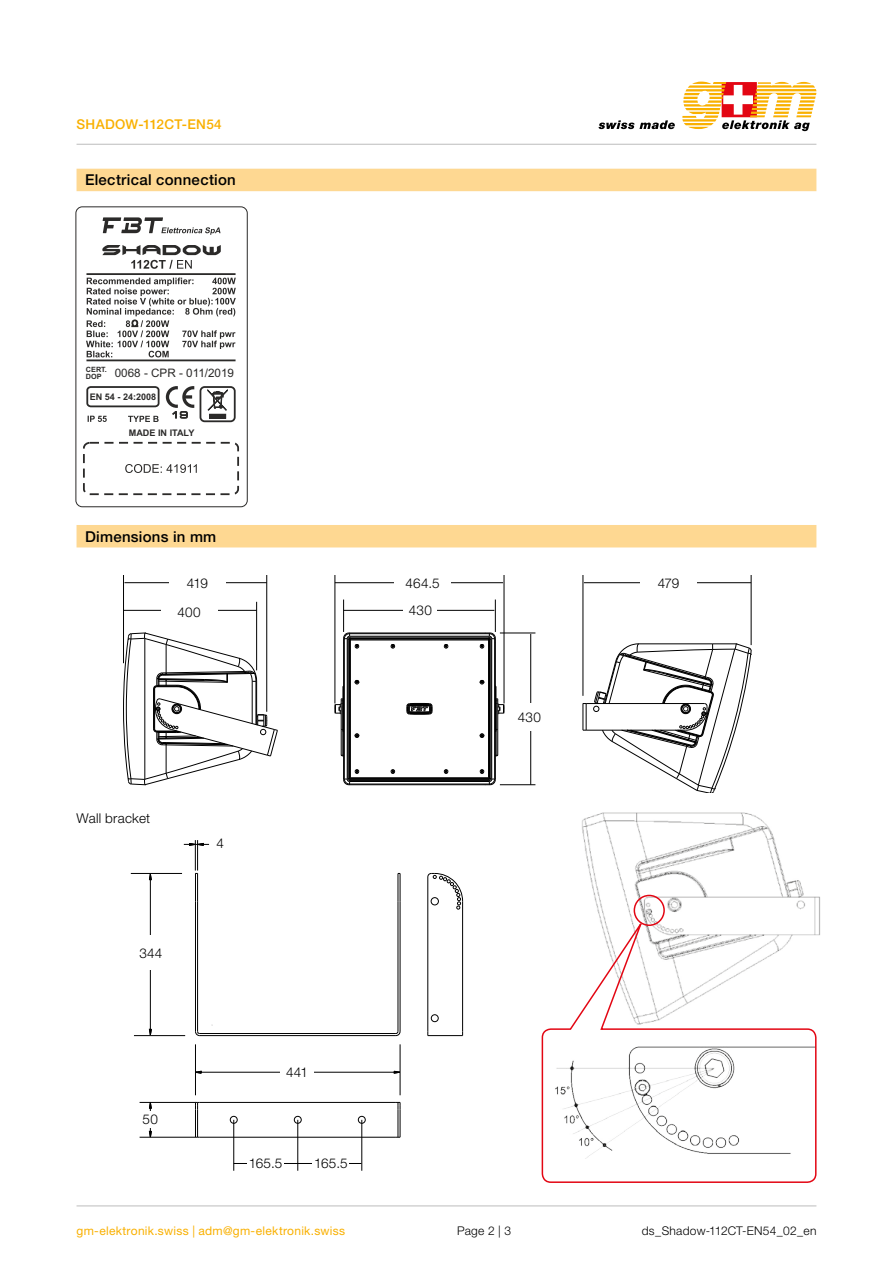
<style>
.page{position:relative;width:893px;height:1263px;background:#fff}
.page>*{position:absolute;margin:0;border:0;box-sizing:border-box;transform-origin:0 0}
.t1{font:500 15px "Helvetica Neue LT";letter-spacing:.015em;color:#000}
.t2{font:300 13.5px "Helvetica Neue LT";letter-spacing:.015em;color:#000}
.t3{font:500 13.5px "Helvetica Neue LT";letter-spacing:.025em;color:#f9b000}
.t4{font:12px "Helvetica Neue LT";letter-spacing:.02em;color:#f9b000}
.t5{font:300 12px "Helvetica Neue LT";letter-spacing:.02em;color:#000}
.t6{font:11.7px "Arial";color:#2b2a29}
.t7{font:700 9px "Arial";color:#2b2a29}
.t8{font:expanded 9px "Square 721 BT";color:#2b2a29}
.t9{font:700 7.2px "Arial";color:#2b2a29}
</style>
<div class="page">
<svg style="left:682px;top:82px;width:134px;height:49px"></svg>
<svg style="left:598px;top:120px;width:77px;height:9px"></svg>
<hr style="left:77px;top:144px;width:739px;height:1px;background:#bcbcbc">
<hr style="left:77px;top:1206px;width:739px;height:1px;background:#bcbcbc">
<hr style="left:350px;top:637px;width:139px;height:1px;background:#000">
<hr style="left:350px;top:780px;width:139px;height:1px;background:#000">
<hr style="left:350px;top:781px;width:139px;height:1px;background:#000">
<hr style="left:350px;top:636px;width:139px;height:1px;background:#000">
<hr style="left:349px;top:784px;width:141px;height:1px;background:#000">
<hr style="left:349px;top:633px;width:141px;height:1px;background:#000">
<hr style="left:350px;top:638px;width:139px;height:1px;background:#000">
<hr style="left:350px;top:779px;width:139px;height:1px;background:#000">
<hr style="left:350px;top:640px;width:138px;height:1px;background:#000">
<hr style="left:350px;top:777px;width:138px;height:1px;background:#000">
<hr style="left:350px;top:639px;width:138px;height:1px;background:#000">
<hr style="left:350px;top:778px;width:138px;height:1px;background:#000">
<svg style="left:406px;top:703px;width:27px;height:12px"></svg>
<svg style="left:391px;top:644px;width:4px;height:4px"></svg>
<svg style="left:444px;top:769px;width:4px;height:5px"></svg>
<svg style="left:444px;top:644px;width:4px;height:4px"></svg>
<svg style="left:391px;top:769px;width:4px;height:5px"></svg>
<hr style="left:586px;top:730px;width:100px;height:1px;background:#000">
<hr style="left:586px;top:703px;width:118px;height:1px;background:#000">
<hr style="left:343px;top:599px;width:1px;height:33px;background:#000">
<hr style="left:495px;top:599px;width:1px;height:33px;background:#000">
<hr style="left:344px;top:610px;width:150px;height:1px;background:#000">
<hr style="left:500px;top:633px;width:35px;height:1px;background:#000">
<hr style="left:500px;top:784px;width:35px;height:1px;background:#000">
<hr style="left:530px;top:634px;width:1px;height:151px;background:#000">
<hr style="left:335px;top:575px;width:1px;height:128px;background:#000">
<hr style="left:504px;top:575px;width:1px;height:128px;background:#000">
<hr style="left:335px;top:582px;width:168px;height:1px;background:#000">
<svg style="left:334px;top:632px;width:25px;height:153px"></svg>
<svg style="left:480px;top:632px;width:25px;height:154px"></svg>
<hr style="left:583px;top:575px;width:1px;height:121px;background:#000">
<hr style="left:751px;top:575px;width:1px;height:70px;background:#000">
<hr style="left:584px;top:582px;width:167px;height:1px;background:#000">
<svg style="left:582px;top:703px;width:5px;height:28px"></svg>
<svg style="left:593px;top:643px;width:159px;height:150px"></svg>
<hr style="left:266px;top:575px;width:1px;height:137px;background:#000">
<hr style="left:123px;top:575px;width:1px;height:88px;background:#000">
<hr style="left:124px;top:582px;width:143px;height:1px;background:#000">
<svg style="left:123px;top:632px;width:155px;height:153px"></svg>
<hr style="left:256px;top:602px;width:1px;height:68px;background:#000">
<hr style="left:124px;top:610px;width:133px;height:1px;background:#000">
<svg style="left:398px;top:873px;width:3px;height:28px"></svg>
<hr style="left:195px;top:901px;width:1px;height:130px;background:#000">
<hr style="left:197px;top:901px;width:1px;height:130px;background:#000">
<hr style="left:398px;top:901px;width:1px;height:130px;background:#000">
<hr style="left:400px;top:901px;width:1px;height:130px;background:#000">
<hr style="left:200px;top:1035px;width:196px;height:1px;background:#000">
<hr style="left:200px;top:1033px;width:196px;height:1px;background:#000">
<div style="left:431px;top:1014px;width:7px;height:8px;border:1px solid #000;border-radius:50%"></div>
<hr style="left:462px;top:901px;width:1px;height:130px;background:#000">
<hr style="left:428px;top:1035px;width:35px;height:1px;background:#000">
<svg style="left:427px;top:873px;width:36px;height:36px"></svg>
<hr style="left:428px;top:877px;width:1px;height:154px;background:#000">
<div style="left:230px;top:1116px;width:7px;height:7px;border:1px solid #000;border-radius:50%"></div>
<div style="left:358px;top:1116px;width:7px;height:7px;border:1px solid #000;border-radius:50%"></div>
<div style="left:294px;top:1116px;width:7px;height:7px;border:1px solid #000;border-radius:50%"></div>
<hr style="left:200px;top:1137px;width:196px;height:1px;background:#000">
<hr style="left:200px;top:1102px;width:196px;height:1px;background:#000">
<svg style="left:396px;top:1102px;width:5px;height:36px"></svg>
<svg style="left:395px;top:1031px;width:6px;height:5px"></svg>
<svg style="left:195px;top:1102px;width:5px;height:36px"></svg>
<svg style="left:195px;top:1031px;width:6px;height:5px"></svg>
<svg style="left:195px;top:873px;width:4px;height:29px"></svg>
<hr style="left:140px;top:1102px;width:55px;height:1px;background:#000">
<hr style="left:140px;top:1137px;width:55px;height:1px;background:#000">
<svg style="left:149px;top:1102px;width:3px;height:35px"></svg>
<hr style="left:400px;top:1044px;width:1px;height:51px;background:#000">
<hr style="left:195px;top:1044px;width:1px;height:51px;background:#000">
<svg style="left:394px;top:1071px;width:6px;height:3px"></svg>
<hr style="left:201px;top:1072px;width:193px;height:1px;background:#000">
<svg style="left:196px;top:1071px;width:6px;height:3px"></svg>
<hr style="left:197px;top:840px;width:1px;height:30px;background:#000">
<hr style="left:195px;top:840px;width:1px;height:30px;background:#000">
<svg style="left:184px;top:843px;width:25px;height:3px"></svg>
<hr style="left:131px;top:873px;width:51px;height:1px;background:#000">
<hr style="left:134px;top:1035px;width:51px;height:1px;background:#000">
<hr style="left:150px;top:880px;width:1px;height:149px;background:#000">
<svg style="left:149px;top:1029px;width:3px;height:6px"></svg>
<svg style="left:149px;top:874px;width:3px;height:6px"></svg>
<hr style="left:233px;top:1120px;width:1px;height:51px;background:#000">
<hr style="left:297px;top:1120px;width:1px;height:51px;background:#000">
<hr style="left:362px;top:1120px;width:1px;height:51px;background:#000">
<div style="left:161px;top:599px;width:56px;height:26px;background:#fff"></div>
<div style="left:169px;top:574px;width:56px;height:17px;background:#fff"></div>
<div style="left:510px;top:703px;width:39px;height:28px;background:#fff"></div>
<div style="left:403px;top:595px;width:34px;height:30px;background:#fff"></div>
<div style="left:280px;top:1054px;width:34px;height:35px;background:#fff"></div>
<div style="left:133px;top:1111px;width:34px;height:16px;background:#fff"></div>
<div style="left:134px;top:935px;width:34px;height:35px;background:#fff"></div>
<div style="left:395px;top:572px;width:56px;height:21px;background:#fff"></div>
<div style="left:640px;top:572px;width:57px;height:21px;background:#fff"></div>
<div style="left:76px;top:207px;width:171px;height:300px;border:1px solid #2b2a29;border-radius:6px"></div>
<div style="left:83px;top:442px;width:156px;height:53px;border:2px dashed #2b2a29;border-radius:6px"></div>
<hr style="left:86px;top:273px;width:150px;height:2px;background:#2b2a29">
<hr style="left:86px;top:359px;width:150px;height:2px;background:#2b2a29">
<svg style="left:86px;top:278px;width:150px;height:79px"></svg>
<svg style="left:125px;top:464px;width:72px;height:9px"></svg>
<svg style="left:103px;top:217px;width:118px;height:18px"></svg>
<svg style="left:102px;top:245px;width:119px;height:24px"></svg>
<svg style="left:88px;top:416px;width:19px;height:6px"></svg>
<svg style="left:128px;top:416px;width:31px;height:6px"></svg>
<div style="left:209px;top:414px;width:17px;height:4px;border:1px solid #2b2a29"></div>
<svg style="left:207px;top:389px;width:21px;height:22px"></svg>
<div style="left:200px;top:386px;width:36px;height:36px;border:2px solid #2b2a29;border-radius:4px"></div>
<svg style="left:166px;top:386px;width:28px;height:22px"></svg>
<div style="left:86px;top:386px;width:74px;height:21px;border:2px solid #2b2a29;border-radius:3px"></div>
<hr style="left:234px;top:1163px;width:127px;height:1px;background:#000">
<div style="left:247px;top:1145px;width:37px;height:35px;background:#fff"></div>
<div style="left:313px;top:1145px;width:36px;height:35px;background:#fff"></div>
<img style="left:582px;top:812px;width:238px;height:124px">
<div style="left:634px;top:895px;width:31px;height:31px;border:2px solid #e30613;border-radius:50%"></div>
<svg style="left:541px;top:912px;width:276px;height:271px"></svg>
<div style="left:77px;top:525px;width:739px;height:22px;background:#fed892"></div>
<div style="left:77px;top:169px;width:739px;height:22px;background:#fed892"></div>
<p class="t3" style="left:77px;top:116px;width:147px">SHADOW-112CT-EN54</p>
<p class="t1" style="left:85px;top:171px;width:152px">Electrical connection</p>
<p class="t9" style="left:86px;top:365px;width:23px">CERT.</p>
<p class="t6" style="left:86px;top:365px;width:150px"><sub>DOP</sub> 0068 - CPR - 011/2019</p>
<p class="t7" style="left:90px;top:391px;width:68px">EN 54 - 24:2008</p>
<p class="t8" style="left:171px;top:410px;width:19px">19</p>
<p class="t7" style="left:129px;top:427px;width:67px">MADE IN ITALY</p>
<p class="t1" style="left:85px;top:527px;width:133px">Dimensions in mm</p>
<p class="t2" style="left:187px;top:575px;width:23px">419</p>
<p class="t2" style="left:178px;top:604px;width:25px">400</p>
<p class="t2" style="left:77px;top:810px;width:75px">Wall bracket</p>
<p class="t2" style="left:139px;top:945px;width:25px">344</p>
<p class="t2" style="left:143px;top:1111px;width:17px">50</p>
<p class="t2" style="left:217px;top:835px;width:9px">4</p>
<p class="t2" style="left:286px;top:1064px;width:23px">441</p>
<p class="t2" style="left:249px;top:1155px;width:35px">165.5</p>
<p class="t2" style="left:314px;top:1155px;width:35px">165.5</p>
<p class="t4" style="left:77px;top:1224px;width:270px">gm-elektronik.swiss | adm@gm-elektronik.swiss</p>
<p class="t2" style="left:406px;top:575px;width:36px">464.5</p>
<p class="t2" style="left:658px;top:575px;width:23px">479</p>
<p class="t2" style="left:409px;top:602px;width:25px">430</p>
<p class="t2" style="left:518px;top:709px;width:25px">430</p>
<p class="t5" style="left:457px;top:1224px;width:56px">Page 2 | 3</p>
<p class="t5" style="left:642px;top:1224px;width:176px">ds_Shadow-112CT-EN54_02_en</p>
</div>
